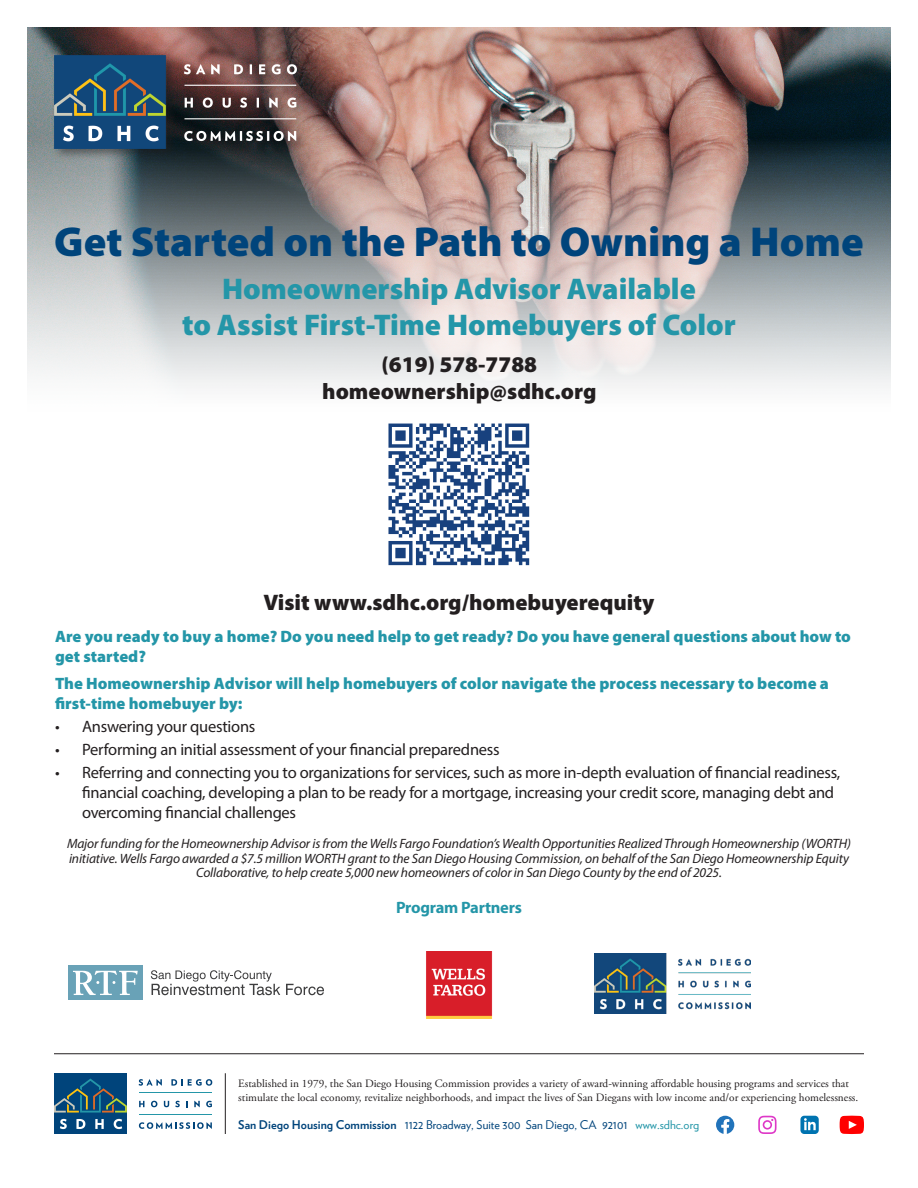
<style>
.page{position:relative;width:918px;height:1188px;background:#fff}
.page>*{position:absolute;margin:0;border:0;box-sizing:border-box;transform-origin:0 0}
.t1{font:900 42px "Myriad Pro";color:#00447b}
.t2{font:900 30px/36px "Myriad Pro";color:#2496a8;text-align:center}
.t3{font:900 22.5px "Myriad Pro";color:#231f20}
.t4{font:16.5px/19.8px "Myriad Pro";letter-spacing:-.015em;color:#231f20}
.t5{font:900 16.5px/19.8px "Myriad Pro";color:#2496a8}
.t6{font:700 16.5px "Myriad Pro";letter-spacing:-.015em;color:#2496a8}
.t7{font:italic 13.5px/14.2px "Myriad Pro";letter-spacing:-.01em;color:#231f20;text-align:center}
.t8{font:12px "Verlag";color:#00447b}
.t9{font:11.25px/13.5px "Adobe Garamond Pro";color:#231f20}
.s1{font-weight:700}
.s2{color:#2496a8}
</style>
<div class="page">
<hr style="left:54px;top:1053px;width:810px;height:1px;background:#231f20">
<hr style="left:225px;top:1073px;width:1px;height:61px;background:#231f20">
<svg style="left:139px;top:1079px;width:23px;height:7px"></svg>
<svg style="left:171px;top:1079px;width:41px;height:7px"></svg>
<svg style="left:139px;top:1101px;width:5px;height:6px"></svg>
<svg style="left:151px;top:1101px;width:6px;height:6px"></svg>
<svg style="left:164px;top:1101px;width:5px;height:6px"></svg>
<svg style="left:175px;top:1101px;width:5px;height:6px"></svg>
<svg style="left:186px;top:1101px;width:2px;height:6px"></svg>
<svg style="left:194px;top:1101px;width:6px;height:6px"></svg>
<svg style="left:206px;top:1101px;width:6px;height:6px"></svg>
<svg style="left:139px;top:1122px;width:73px;height:7px"></svg>
<hr style="left:139px;top:1092px;width:73px;height:1px;background:#2496a8">
<hr style="left:139px;top:1114px;width:73px;height:1px;background:#2496a8">
<div style="left:54px;top:1073px;width:73px;height:61px;background:#00447b"></div>
<svg style="left:60px;top:1119px;width:7px;height:10px"></svg>
<svg style="left:76px;top:1119px;width:9px;height:10px"></svg>
<svg style="left:95px;top:1119px;width:9px;height:10px"></svg>
<svg style="left:114px;top:1119px;width:8px;height:10px"></svg>
<svg style="left:54px;top:1079px;width:73px;height:34px"></svg>
<svg style="left:716px;top:1116px;width:18px;height:18px"></svg>
<svg style="left:800px;top:1116px;width:19px;height:18px"></svg>
<svg style="left:840px;top:1116px;width:24px;height:18px"></svg>
<svg style="left:758px;top:1116px;width:19px;height:18px"></svg>
<img style="left:27px;top:27px;width:864px;height:361px">
<div style="left:51px;top:52px;width:258px;height:109px;background:#231f20;opacity:.5"></div>
<img style="left:55px;top:55px;width:241px;height:93px">
<div style="left:68px;top:966px;width:75px;height:34px;background:#69a2b7"></div>
<svg style="left:286px;top:984px;width:38px;height:11px"></svg>
<svg style="left:73px;top:971px;width:65px;height:24px"></svg>
<svg style="left:151px;top:970px;width:129px;height:25px"></svg>
<img style="left:594px;top:954px;width:156px;height:60px">
<img style="left:426px;top:951px;width:67px;height:68px">
<img style="left:388px;top:423px;width:142px;height:143px">
<p class="t1" style="left:54px;top:214px;width:811px">Get Started on the Path to Owning a Home</p>
<p class="t2" style="left:182px;top:270px;width:555px">Homeownership Advisor Available<br>to Assist First-Time Homebuyers of Color</p>
<p class="t3" style="left:382px;top:350px;width:157px">(619) 578-7788</p>
<p class="t3" style="left:322px;top:377px;width:276px">homeownership@sdhc.org</p>
<p class="t3" style="left:264px;top:587px;width:392px">Visit www.sdhc.org/homebuyerequity</p>
<p class="t5" style="left:55px;top:626px;width:797px">Are you ready to buy a home? Do you need help to get ready? Do you have general questions about how to get started?</p>
<p class="t5" style="left:55px;top:673px;width:775px">The Homeownership Advisor will help homebuyers of color navigate the process necessary to become a first-time homebuyer by:</p>
<p class="t4" style="left:55px;top:716px;width:202px">• Answering your questions</p>
<p class="t4" style="left:55px;top:739px;width:446px">• Performing an initial assessment of your financial preparedness</p>
<p class="t4" style="left:82px;top:763px;width:760px;text-indent:-27px">• Referring and connecting you to organizations for services, such as more in-depth evaluation of financial readiness, financial coaching, developing a plan to be ready for a mortgage, increasing your credit score, managing debt and overcoming financial challenges</p>
<p class="t7" style="left:67px;top:837px;width:785px">Major funding for the Homeownership Advisor is from the Wells Fargo Foundation’s Wealth Opportunities Realized Through Homeownership (WORTH) initiative. Wells Fargo awarded a $7.5 million WORTH grant to the San Diego Housing Commission, on behalf of the San Diego Homeownership Equity<br>Collaborative, to help create 5,000 new homeowners of color in San Diego County by the end of 2025.</p>
<p class="t6" style="left:396px;top:897px;width:127px">Program Partners</p>
<p class="t9" style="left:238px;top:1077px;width:622px">Established in 1979, the San Diego Housing Commission provides a variety of award-winning affordable housing programs and services that stimulate the local economy, revitalize neighborhoods, and impact the lives of San Diegans with low income and/or experiencing homelessness.</p>
<p class="t8" style="left:238px;top:1115px;width:463px"><span class="s1">San Diego Housing Commission</span> 1122 Broadway, Suite 300 San Diego, CA 92101 <span class="s2">www.sdhc.org</span></p>
</div>
